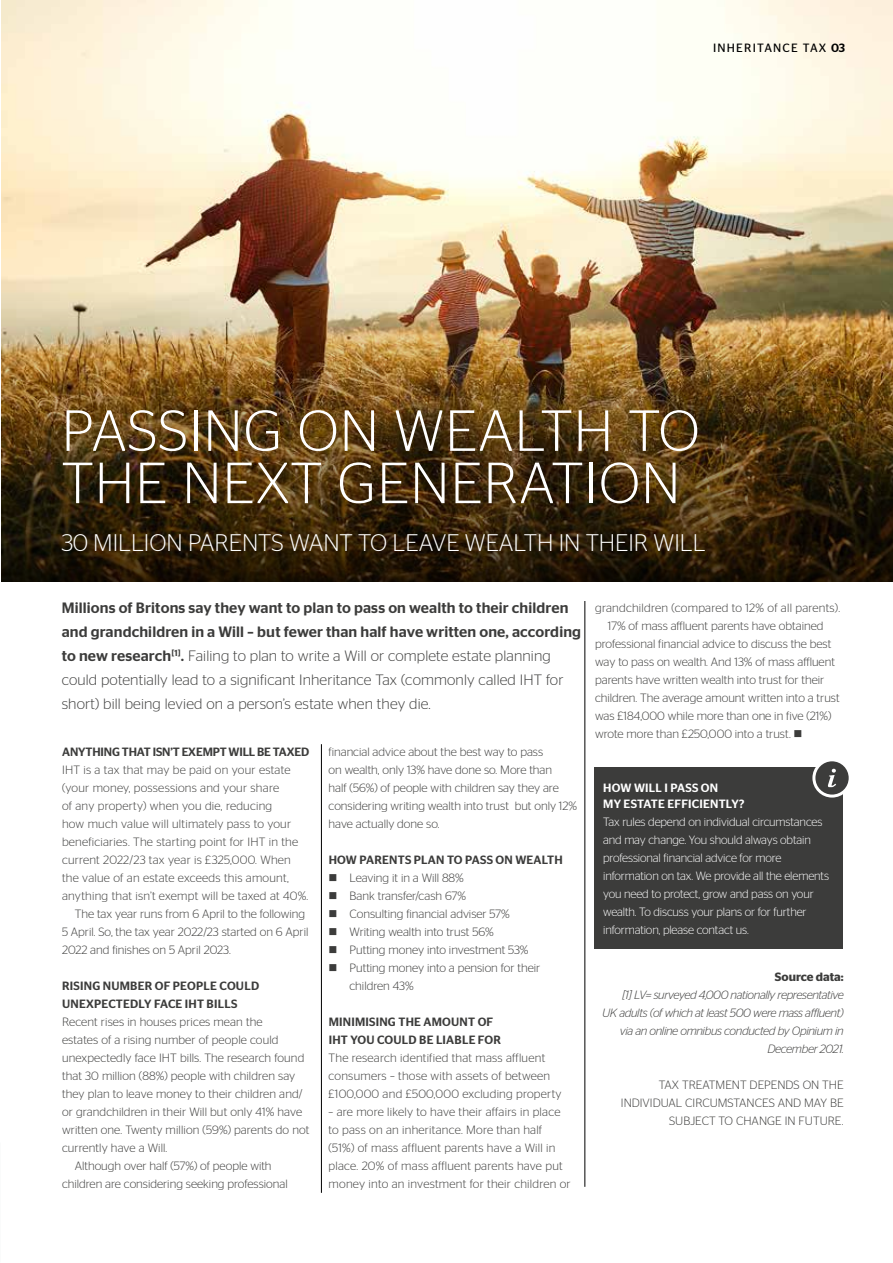
<style>
.page{position:relative;width:893px;height:1263px;background:#fff}
.page>*{position:absolute;margin:0;border:0;box-sizing:border-box;transform-origin:0 0}
.t1{font:300 57.9px/52.3px "Stag Sans";letter-spacing:.02em;color:#fff}
.t2{font:300 24px "Stag Sans";color:#fff}
.t3{font:300 15px/24px "Stag Sans";letter-spacing:.01em;color:#3c3c3b}
.t4{font:300 12px/18px "Stag Sans";color:#3c3c3b}
.t5{font:300 12px/18px "Stag Sans";letter-spacing:.02em;color:#3c3c3b}
.t6{font:300 12px/18px "Stag Sans";letter-spacing:-.01em;color:#fff}
.t7{font:italic 300 12px/18px "Stag Sans";letter-spacing:-.03em;color:#3c3c3b;text-align:right}
.t8{font:500 12px/18px "Stag Sans";letter-spacing:.02em;color:#3c3c3b}
.t9{font:500 12px "Stag Sans";letter-spacing:-.01em;color:#3c3c3b}
.t10{font:500 12px/16.5px "Stag Sans";letter-spacing:.02em;color:#fff}
.t11{font:12px "Stag Sans";letter-spacing:.1em;color:#000}
.t12{font:600 12px "Stag Sans";color:#3c3c3b}
.s1{font-weight:500}
</style>
<div class="page">
<img style="left:1px;top:0;width:892px;height:289px">
<img style="left:1px;top:289px;width:892px;height:292px">
<div style="left:595px;top:767px;width:248px;height:182px;background:#3c3c3b"></div>
<div style="left:814px;top:760px;width:36px;height:36px;background:#3c3c3b;border-radius:50%"></div>
<div style="left:812px;top:758px;width:40px;height:39px;border:3px solid #fff;border-radius:50%"></div>
<svg style="left:828px;top:769px;width:8px;height:18px"></svg>
<hr style="left:321px;top:744px;width:1px;height:449px;background:#000">
<hr style="left:585px;top:601px;width:1px;height:586px;background:#000">
<p class="t11" style="left:713px;top:41px;width:133px">INHERITANCE TAX <span class="s1">03</span></p>
<h1 class="t1" style="left:62px;top:404px;width:640px">PASSING ON WEALTH TO<br>THE NEXT GENERATION</h1>
<h2 class="t2" style="left:62px;top:529px;width:645px">30 MILLION PARENTS WANT TO LEAVE WEALTH IN THEIR WILL</h2>
<p class="t3" style="left:62px;top:595px;width:521px"><span class="s1">Millions of Britons say they want to plan to pass on wealth to their children and grandchildren in a Will – but fewer than half have written one, according to new research</span><sup>[1]</sup><span class="s1">.</span> Failing to plan to write a Will or complete estate planning could potentially lead to a significant Inheritance Tax (commonly called IHT for short) bill being levied on a person’s estate when they die.</p>
<p class="t9" style="left:62px;top:745px;width:249px">ANYTHING THAT ISN’T EXEMPT WILL BE TAXED</p>
<p class="t5" style="left:62px;top:761px;width:230px">IHT is a tax that may be paid on your estate</p>
<p class="t5" style="left:62px;top:779px;width:219px">(your money, possessions and your share</p>
<p class="t5" style="left:62px;top:797px;width:212px">of any property) when you die, reducing</p>
<p class="t5" style="left:62px;top:815px;width:231px">how much value will ultimately pass to your</p>
<p class="t5" style="left:62px;top:833px;width:238px">beneficiaries. The starting point for IHT in the</p>
<p class="t5" style="left:62px;top:851px;width:230px">current 2022/23 tax year is £325,000. When</p>
<p class="t5" style="left:62px;top:869px;width:228px">the value of an estate exceeds this amount,</p>
<p class="t5" style="left:62px;top:887px;width:248px">anything that isn’t exempt will be taxed at 40%.</p>
<p class="t4" style="left:75px;top:905px;width:232px">The tax year runs from 6 April to the following</p>
<p class="t4" style="left:62px;top:923px;width:248px">5 April. So, the tax year 2022/23 started on 6 April</p>
<p class="t4" style="left:62px;top:941px;width:170px">2022 and finishes on 5 April 2023.</p>
<p class="t8" style="left:62px;top:977px;width:199px">RISING NUMBER OF PEOPLE COULD<br>UNEXPECTEDLY FACE IHT BILLS</p>
<p class="t4" style="left:62px;top:1013px;width:202px">Recent rises in houses prices mean the</p>
<p class="t4" style="left:62px;top:1031px;width:218px">estates of a rising number of people could</p>
<p class="t4" style="left:62px;top:1049px;width:244px">unexpectedly face IHT bills. The research found</p>
<p class="t4" style="left:62px;top:1067px;width:235px">that 30 million (88%) people with children say</p>
<p class="t4" style="left:62px;top:1085px;width:242px">they plan to leave money to their children and/</p>
<p class="t4" style="left:62px;top:1103px;width:242px">or grandchildren in their Will but only 41% have</p>
<p class="t4" style="left:62px;top:1121px;width:249px">written one. Twenty million (59%) parents do not</p>
<p class="t4" style="left:62px;top:1139px;width:107px">currently have a Will.</p>
<p class="t4" style="left:75px;top:1157px;width:198px">Although over half (57%) of people with</p>
<p class="t4" style="left:62px;top:1175px;width:227px">children are considering seeking professional</p>
<p class="t4" style="left:329px;top:743px;width:250px">financial advice about the best way to pass<br>on wealth, only 13% have done so. More than<br>half (56%) of people with children say they are considering writing wealth into trust but only 12% have actually done so.</p>
<p class="t8" style="left:329px;top:851px;width:236px">HOW PARENTS PLAN TO PASS ON WEALTH</p>
<p class="t4" style="left:329px;top:869px;width:137px">■ Leaving it in a Will 88%</p>
<p class="t4" style="left:329px;top:887px;width:139px">■ Bank transfer/cash 67%</p>
<p class="t4" style="left:329px;top:905px;width:183px">■ Consulting financial adviser 57%</p>
<p class="t4" style="left:329px;top:923px;width:167px">■ Writing wealth into trust 56%</p>
<p class="t4" style="left:329px;top:941px;width:201px">■ Putting money into investment 53%</p>
<p class="t4" style="left:350px;top:959px;width:192px;text-indent:-21px">■ Putting money into a pension for their children 43%</p>
<p class="t8" style="left:329px;top:1013px;width:174px">MINIMISING THE AMOUNT OF<br>IHT YOU COULD BE LIABLE FOR</p>
<p class="t5" style="left:329px;top:1049px;width:234px">The research identified that mass affluent consumers – those with assets of between £100,000 and £500,000 excluding property</p>
<p class="t5" style="left:329px;top:1103px;width:244px">– are more likely to have their affairs in place to pass on an inheritance. More than half (51%) of mass affluent parents have a Will in place. 20% of mass affluent parents have put money into an investment for their children or</p>
<p class="t5" style="left:595px;top:599px;width:247px">grandchildren (compared to 12% of all parents).</p>
<p class="t4" style="left:608px;top:617px;width:217px">17% of mass affluent parents have obtained</p>
<p class="t4" style="left:595px;top:635px;width:238px">professional financial advice to discuss the best</p>
<p class="t4" style="left:595px;top:653px;width:241px">way to pass on wealth. And 13% of mass affluent</p>
<p class="t4" style="left:595px;top:671px;width:231px">parents have written wealth into trust for their</p>
<p class="t4" style="left:595px;top:689px;width:246px">children. The average amount written into a trust</p>
<p class="t4" style="left:595px;top:707px;width:238px">was £184,000 while more than one in five (21%)</p>
<p class="t4" style="left:595px;top:725px;width:209px">wrote more than £250,000 into a trust. ■</p>
<p class="t10" style="left:603px;top:779px;width:143px">HOW WILL I PASS ON<br>MY ESTATE EFFICIENTLY?</p>
<p class="t6" style="left:603px;top:813px;width:227px">Tax rules depend on individual circumstances and may change. You should always obtain professional financial advice for more information on tax. We provide all the elements you need to protect, grow and pass on your wealth. To discuss your plans or for further information, please contact us.</p>
<p class="t12" style="left:775px;top:970px;width:70px">Source data:</p>
<p class="t7" style="left:602px;top:986px;width:243px">[1] LV= surveyed 4,000 nationally representative<br>UK adults (of which at least 500 were mass affluent) via an online omnibus conducted by Opinium in December 2021.</p>
<p class="t4" style="left:621px;top:1076px;width:224px;text-align:right">TAX TREATMENT DEPENDS ON THE<br>INDIVIDUAL CIRCUMSTANCES AND MAY BE<br>SUBJECT TO CHANGE IN FUTURE.</p>
</div>
